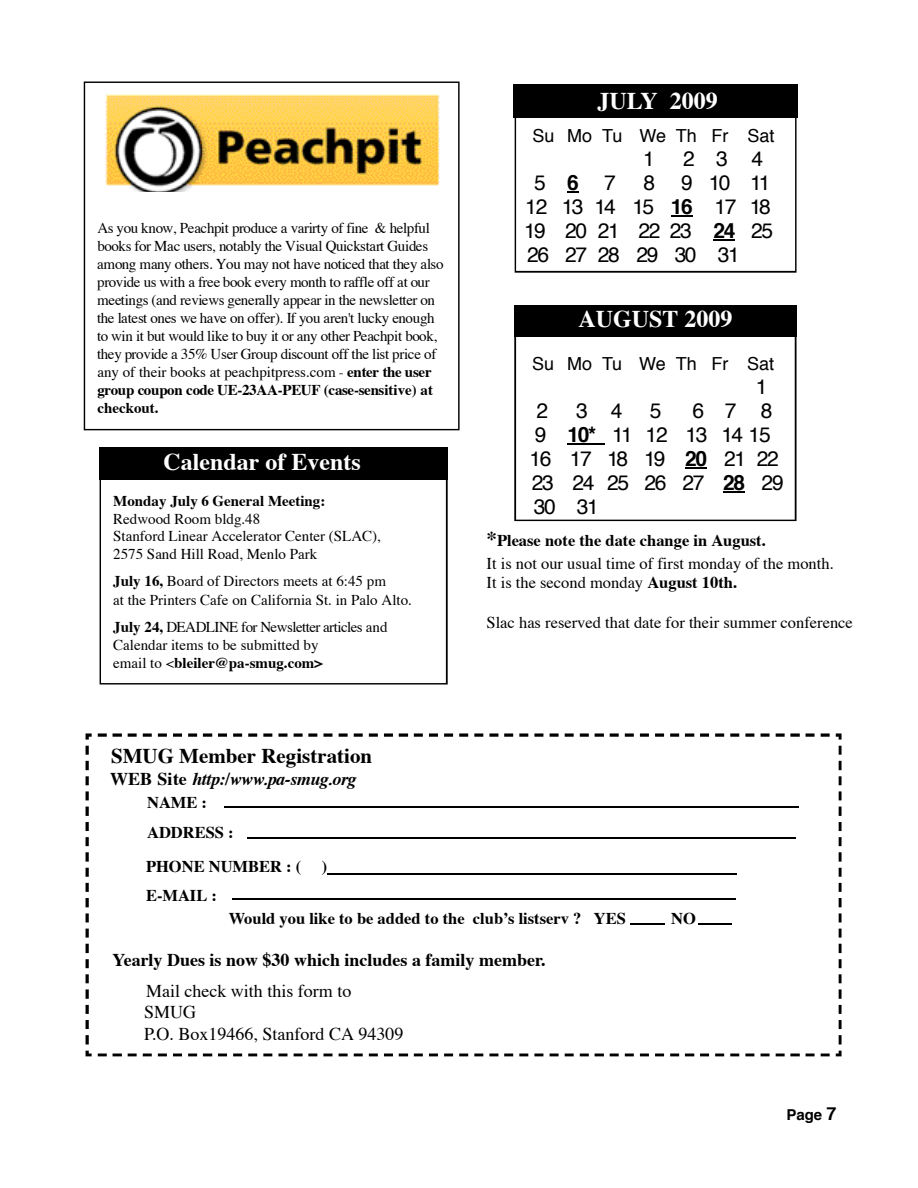
<style>
.page{position:relative;width:918px;height:1188px;background:#fff}
.page>*{position:absolute;margin:0;border:0;box-sizing:border-box;transform-origin:0 0}
.t1{font:700 24px "Times";color:#fff}
.t2{font:21px/24px "Helvetica";letter-spacing:-.04em;color:#000}
.t3{font:21px/24px "Helvetica";letter-spacing:-.06em;color:#000}
.t4{font:700 21px "Times";color:#000}
.t5{font:18px/21.6px "Times";color:#000}
.t6{font:700 18px "Times";color:#000}
.t7{font:18px "Helvetica";color:#000}
.t8{font:italic 700 18px "Times";letter-spacing:-.025em;color:#000}
.t9{font:16.5px/22.4px "Times";color:#000}
.t10{font:700 16.5px/30.3px "Times";color:#000}
.t11{font:15px/18px "Times";letter-spacing:-.02em;color:#000}
.t12{font:15px/27px "Times";color:#000}
.t13{font:700 15px "Times";color:#000}
.t14{font:700 15px "Helvetica";color:#000}
.s1{font-weight:700}
.s2{font-style:normal}
.s3{font-weight:700;font-size:21px}
.s4{font-size:18px}
</style>
<div class="page">
<svg style="left:86px;top:733px;width:756px;height:323px"></svg>
<hr style="left:248px;top:837px;width:548px;height:2px;background:#000">
<hr style="left:232px;top:898px;width:504px;height:2px;background:#000">
<hr style="left:328px;top:874px;width:409px;height:1px;background:#000">
<hr style="left:224px;top:806px;width:575px;height:1px;background:#000">
<svg style="left:514px;top:337px;width:283px;height:184px"></svg>
<div style="left:514px;top:306px;width:283px;height:31px;background:#000"></div>
<svg style="left:515px;top:118px;width:282px;height:155px"></svg>
<div style="left:514px;top:84px;width:284px;height:34px;background:#000"></div>
<svg style="left:100px;top:480px;width:348px;height:205px"></svg>
<div style="left:100px;top:447px;width:348px;height:33px;background:#000"></div>
<svg style="left:84px;top:82px;width:376px;height:348px"></svg>
<div style="left:95px;top:88px;width:346px;height:103px;background:#fff"></div>
<img style="left:105px;top:94px;width:334px;height:97px">
<hr style="left:698px;top:923px;width:34px;height:2px;background:#000">
<div style="left:227px;top:911px;width:471px;height:24px;background:#fff"></div>
<hr style="left:630px;top:924px;width:34px;height:1px;background:#000">
<p class="t11" style="left:97px;top:220px;width:348px">As you know, Peachpit produce a varirty of fine &amp; helpful books for Mac users, notably the Visual Quickstart Guides among many others. You may not have noticed that they also provide us with a free book every month to raffle off at our meetings (and reviews generally appear in the newsletter on the latest ones we have on offer). If you aren't lucky enough to win it but would like to buy it or any other Peachpit book, they provide a 35% User Group discount off the list price of any of their books at peachpitpress.com - <span class="s1">enter the user group coupon code UE-23AA-PEUF (case-sensitive) at checkout.</span></p>
<h1 class="t1" style="left:164px;top:452px;width:199px">Calendar of Events</h1>
<p class="t13" style="left:113px;top:495px;width:214px">Monday July 6 General Meeting:</p>
<p class="t12" style="left:113px;top:512px;width:269px;line-height:16.5px">Redwood Room bldg.48<br>Stanford Linear Accelerator Center (SLAC),</p>
<p class="t12" style="left:113px;top:542px;width:274px">2575 Sand Hill Road, Menlo Park<br><span class="s1">July 16,</span> Board of Directors meets at 6:45 pm</p>
<p class="t12" style="left:113px;top:587px;width:300px">at the Printers Cafe on California St. in Palo Alto.<br><span class="s1">July 24,</span> DEADLINE for Newsletter articles and</p>
<p class="t12" style="left:113px;top:637px;width:211px;line-height:18px">Calendar items to be submitted by email to &lt;<span class="s1">bleiler@pa-smug.com&gt;</span></p>
<h2 class="t4" style="left:111px;top:747px;width:263px">SMUG Member Registration</h2>
<p class="t8" style="left:110px;top:772px;width:248px"><span class="s2">WEB Site</span> h ttp :/w w w.pa-smug.org</p>
<p class="t10" style="left:147px;top:788px;width:88px">NAME :<br>ADDRESS :</p>
<p class="t10" style="left:146px;top:853px;width:157px">PHONE NUMBER : (</p>
<p class="t10" style="left:322px;top:853px;width:7px">)</p>
<p class="t10" style="left:146px;top:882px;width:73px">E-MAIL :</p>
<h1 class="t1" style="left:597px;top:91px;width:122px">JULY 2009</h1>
<p class="t7" style="left:533px;top:128px;width:243px">Su Mo Tu We Th Fr Sat</p>
<h2 class="t2" style="left:643px;top:148px;width:13px">1</h2>
<h2 class="t2" style="left:683px;top:148px;width:82px">234</h2>
<h2 class="t2" style="left:534px;top:172px;width:83px">5<span class="s1">6</span>7</h2>
<h2 class="t3" style="left:524px;top:172px;width:251px;text-indent:119px">8 91 011<br>12 1314 15 <span class="s1">1 6</span> 1 718<br>19 2 02 1 2 22 3 <span class="s1">2 4</span>2 5<br>2 6 2 728 29 30 31</h2>
<h1 class="t1" style="left:578px;top:309px;width:155px">AUGUST 2009</h1>
<p class="t7" style="left:532px;top:356px;width:243px">Su Mo Tu We Th Fr Sat</p>
<h2 class="t2" style="left:756px;top:376px;width:13px">1</h2>
<h2 class="t2" style="left:537px;top:400px;width:13px">2</h2>
<h2 class="t2" style="left:576px;top:400px;width:48px">3 4</h2>
<h2 class="t2" style="left:650px;top:400px;width:13px">5</h2>
<h2 class="t2" style="left:529px;top:400px;width:256px;text-indent:163px">678<br>9 <span class="s1">1 0 *</span> 11 12 13 1415<br>1 6 1 71819 <span class="s1">2 0</span>2 12 2<br>2 3 2 42 52 62 7 <span class="s1">2 8</span>29<br>30 31</h2>
<p class="t9" style="left:487px;top:531px;width:349px"><span class="s3">*</span><span class="s1">Please note the date change in August.<br></span>It is not our usual time of first monday of the month.</p>
<p class="t9" style="left:487px;top:573px;width:252px">It is the second monday <span class="s1">August 10th.</span></p>
<p class="t9" style="left:487px;top:613px;width:368px">Slac has reserved that date for their summer conference</p>
<p class="t10" style="left:229px;top:904px;width:399px">Would you like to be added to the club’s listserv ? YES</p>
<p class="t10" style="left:671px;top:904px;width:26px">NO</p>
<p class="t6" style="left:113px;top:952px;width:435px">Yearly Dues is now $30 which includes a family member.</p>
<p class="t5" style="left:144px;top:981px;width:261px">Mail check with this form to<br>SMUG<br>P.O. Box19466, Stanford CA 94309</p>
<p class="t14" style="left:786px;top:1109px;width:51px">Page <span class="s4">7</span></p>
</div>
